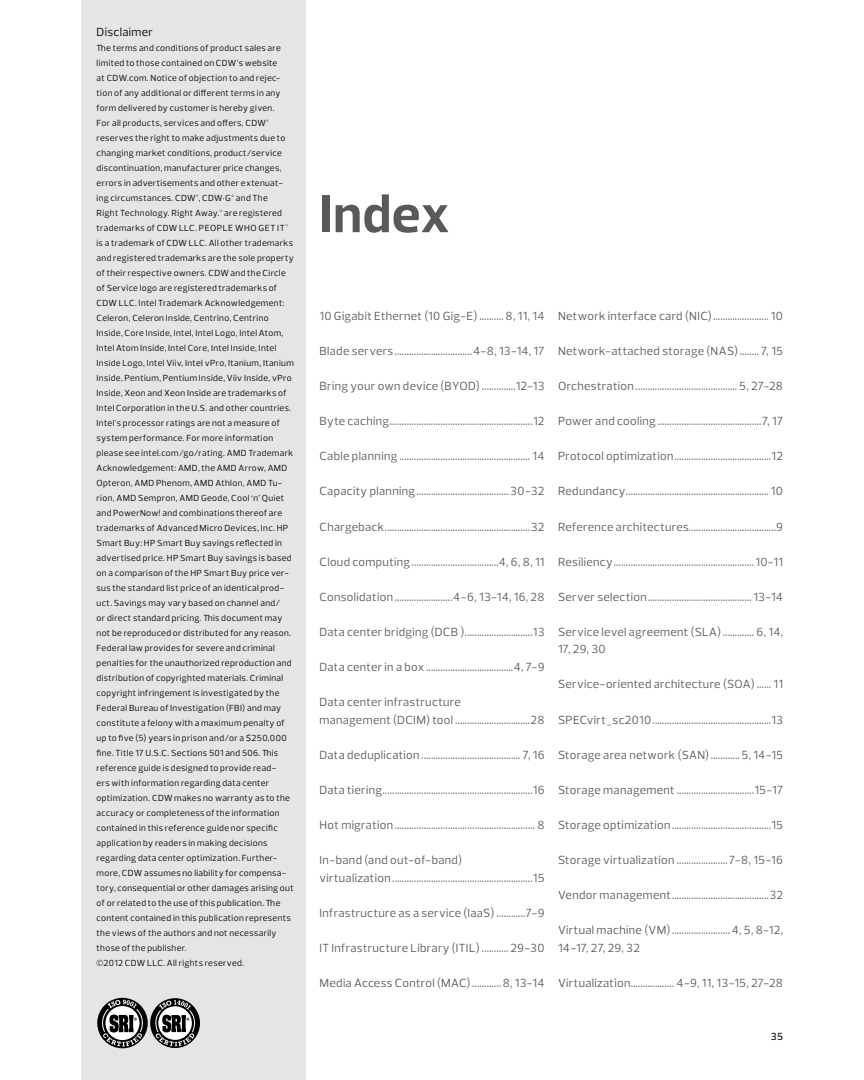
<style>
.page{position:relative;width:864px;height:1080px;background:#fff}
.page>*{position:absolute;margin:0;border:0;box-sizing:border-box;transform-origin:0 0}
.t1{font:700 54px "Prelo";letter-spacing:.01em;color:#58595b}
.t2{font:12px/17.5px "Prelo";letter-spacing:.03em;color:#58595b}
.t3{font:12px "Prelo";letter-spacing:.03em;color:#000}
.t4{font:500 10.5px "Prelo";color:#000}
.t5{font:9px/15px "Prelo";letter-spacing:.04em;color:#000}
.t6{font:3.6px "Prelo";color:#000}
</style>
<div class="page">
<div style="left:81px;top:0;width:225px;height:1080px;background:#e5e5e6"></div>
<div style="left:97px;top:998px;width:51px;height:50px;border:3px solid #000;border-radius:50%"></div>
<div style="left:150px;top:998px;width:50px;height:50px;border:3px solid #000;border-radius:50%"></div>
<svg style="left:98px;top:1000px;width:101px;height:46px"></svg>
<h2 class="t3" style="left:97px;top:24px;width:58px">Disclaimer</h2>
<p class="t5" style="left:97px;top:40px;width:186px">The terms and conditions of product sales are limited to those contained on CDW’s website at CDW.com. Notice of objection to and rejec&shy;tion of any additional or different terms in any form delivered by customer is hereby given.<br>For all products, services and offers, CDW</p>
<p class="t6" style="left:266px;top:118px;width:4px">®</p>
<p class="t5" style="left:97px;top:130px;width:190px">reserves the right to make adjustments due to changing market conditions, product/service discontinuation, manufacturer price changes, errors in advertisements and other extenuat&shy;ing circumstances. CDW , CDW•G</p>
<p class="t6" style="left:196px;top:193px;width:4px">®</p>
<p class="t6" style="left:231px;top:193px;width:4px">®</p>
<p class="t5" style="left:236px;top:190px;width:33px">and The</p>
<p class="t5" style="left:97px;top:205px;width:124px">Right Technology. Right Away.</p>
<p class="t6" style="left:220px;top:208px;width:4px">®</p>
<p class="t5" style="left:224px;top:205px;width:59px">are registered</p>
<p class="t5" style="left:97px;top:220px;width:111px">trademarks of CDW LLC. People</p>
<p class="t5" style="left:235px;top:220px;width:13px">Who</p>
<p class="t5" style="left:259px;top:220px;width:26px">Get It</p>
<p class="t6" style="left:285px;top:223px;width:4px">™</p>
<p class="t5" style="left:97px;top:235px;width:199px">is a trademark of CDW LLC. All other trademarks and registered trademarks are the sole property of their respective owners. CDW and the Circle of Service logo are registered trademarks of CDW LLC. Intel Trademark Acknowledgement:<br>Celeron, Celeron Inside, Centrino, Centrino Inside, Core Inside, Intel, Intel Logo, Intel Atom, Intel Atom Inside, Intel Core, Intel Inside, Intel Inside Logo, Intel Viiv, Intel vPro, Itanium, Itanium Inside, Pentium, Pentium Inside, Viiv Inside, vPro Inside, Xeon and Xeon Inside are trademarks of Intel Corporation in the U.S. and other countries.<br>Intel’s processor ratings are not a measure of system performance. For more information please see intel.com/go/rating. AMD Trademark Acknowledgement: AMD, the AMD Arrow, AMD Opteron, AMD Phenom, AMD Athlon, AMD Tu&shy;rion, AMD Sempron, AMD Geode, Cool ‘n’ Quiet and PowerNow! and combinations thereof are trademarks of Advanced Micro Devices, Inc. HP Smart Buy: HP Smart Buy savings reflected in advertised price. HP Smart Buy savings is based on a comparison of the HP Smart Buy price ver&shy;sus the standard list price of an identical prod&shy;uct. Savings may vary based on channel and/<br>or direct standard pricing. This document may not be reproduced or distributed for any reason.<br>Federal law provides for severe and criminal penalties for the unauthorized reproduction and distribution of copyrighted materials. Criminal copyright infringement is investigated by the Federal Bureau of Investigation (FBI) and may constitute a felony with a maximum penalty of up to five (5) years in prison and/or a $250,000 fine. Title 17 U.S.C. Sections 501 and 506. This reference guide is designed to provide read-<br>ers with information regarding data center optimization. CDW makes no warranty as to the accuracy or completeness of the information contained in this reference guide nor specific application by readers in making decisions regarding data center optimization. Further&shy;more, CDW assumes no liability for compensa&shy;tory, consequential or other damages arising out of or related to the use of this publication. The content contained in this publication represents the views of the authors and not necessarily those of the publisher.<br>©2012 CDW LLC. All rights reserved.</p>
<h1 class="t1" style="left:320px;top:180px;width:132px">Index</h1>
<h2 class="t2" style="left:320px;top:307px;width:226px">10 Gigabit Ethernet (10 Gig-E) .......... 8, 11, 14</h2>
<h2 class="t2" style="left:320px;top:342px;width:226px">Blade servers................................4-8, 13-14, 17</h2>
<h2 class="t2" style="left:320px;top:377px;width:227px">Bring your own device (BYOD) ..............12-13</h2>
<h2 class="t2" style="left:320px;top:412px;width:226px">Byte caching...........................................................12</h2>
<h2 class="t2" style="left:320px;top:448px;width:226px">Cable planning ...................................................... 14</h2>
<h2 class="t2" style="left:320px;top:483px;width:226px">Capacity planning...................................... 30-32</h2>
<h2 class="t2" style="left:320px;top:518px;width:227px">Chargeback............................................................32</h2>
<h2 class="t2" style="left:320px;top:553px;width:226px">Cloud computing....................................4, 6, 8, 11</h2>
<h2 class="t2" style="left:320px;top:588px;width:227px">Consolidation........................4-6, 13-14, 16, 28</h2>
<h2 class="t2" style="left:320px;top:623px;width:226px">Data center bridging (DCB )............................13</h2>
<h2 class="t2" style="left:320px;top:658px;width:226px">Data center in a box ....................................4, 7-9</h2>
<h2 class="t2" style="left:320px;top:693px;width:227px">Data center infrastructure<br>management (DCIM) tool ...............................28</h2>
<h2 class="t2" style="left:320px;top:746px;width:226px">Data deduplication ......................................... 7, 16</h2>
<h2 class="t2" style="left:320px;top:781px;width:227px">Data tiering..............................................................16</h2>
<h2 class="t2" style="left:320px;top:816px;width:227px">Hot migration.......................................................... 8</h2>
<h2 class="t2" style="left:320px;top:851px;width:226px">In-band (and out-of-band) virtualization..........................................................15</h2>
<h2 class="t2" style="left:320px;top:904px;width:227px">Infrastructure as a service (IaaS) ............7-9</h2>
<h2 class="t2" style="left:320px;top:939px;width:226px">IT Infrastructure Library (ITIL) ........... 29-30</h2>
<h2 class="t2" style="left:320px;top:974px;width:226px">Media Access Control (MAC)............8, 13-14</h2>
<h2 class="t2" style="left:558px;top:307px;width:226px">Network interface card (NIC)....................... 10</h2>
<h2 class="t2" style="left:558px;top:342px;width:226px">Network-attached storage (NAS)........ 7, 15</h2>
<h2 class="t2" style="left:558px;top:377px;width:227px">Orchestration .......................................... 5, 27-28</h2>
<h2 class="t2" style="left:558px;top:412px;width:226px">Power and cooling...........................................7, 17</h2>
<h2 class="t2" style="left:558px;top:448px;width:227px">Protocol optimization........................................12</h2>
<h2 class="t2" style="left:558px;top:483px;width:226px">Redundancy........................................................... 10</h2>
<h2 class="t2" style="left:558px;top:518px;width:226px">Reference architectures....................................9</h2>
<h2 class="t2" style="left:558px;top:553px;width:226px">Resiliency..........................................................10-11</h2>
<h2 class="t2" style="left:558px;top:588px;width:227px">Server selection...........................................13-14</h2>
<h2 class="t2" style="left:558px;top:623px;width:226px">Service level agreement (SLA)............. 6, 14,<br>17, 29, 30</h2>
<h2 class="t2" style="left:558px;top:676px;width:227px">Service-oriented architecture (SOA) ...... 11</h2>
<h2 class="t2" style="left:558px;top:711px;width:227px">SPECvirt_sc2010.................................................13</h2>
<h2 class="t2" style="left:558px;top:746px;width:227px">Storage area network (SAN)............ 5, 14-15</h2>
<h2 class="t2" style="left:558px;top:781px;width:226px">Storage management ................................15-17</h2>
<h2 class="t2" style="left:558px;top:816px;width:227px">Storage optimization.........................................15</h2>
<h2 class="t2" style="left:558px;top:851px;width:226px">Storage virtualization ..................... 7-8, 15-16</h2>
<h2 class="t2" style="left:558px;top:886px;width:226px">Vendor management........................................32</h2>
<h2 class="t2" style="left:558px;top:921px;width:227px">Virtual machine (VM)........................ 4, 5, 8-12,<br>14-17, 27, 29, 32</h2>
<h2 class="t2" style="left:558px;top:974px;width:227px">Virtualization.................. 4-9, 11, 13-15, 27-28</h2>
<p class="t4" style="left:771px;top:1029px;width:14px">35</p>
</div>
